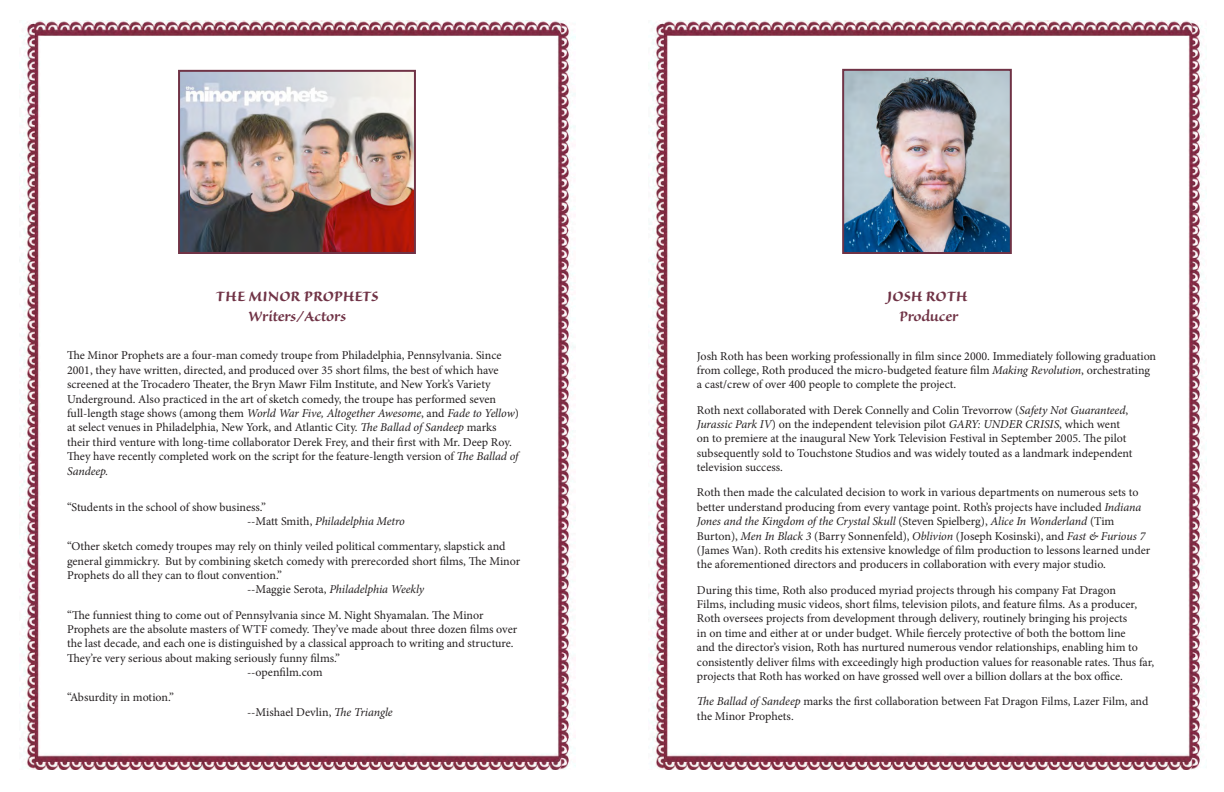
<style>
.page{position:relative;width:1224px;height:792px;background:#fff}
.page>*{position:absolute;margin:0;border:0;box-sizing:border-box;transform-origin:0 0}
.t1{font:18px "Sanvito MM 630 18";color:#703346}
.t2{font:18px "Sanvito MM 564 18";letter-spacing:-.01em;color:#703346}
.t3{font:12px/14.4px "Minion Pro";color:#231f20}
.t4{font:italic 12px "Minion Pro";letter-spacing:-.01em;color:#231f20}
.s1{font-style:italic}
.s2{font-style:normal}
</style>
<div class="page">
<img style="left:19px;top:20px;width:556px;height:749px">
<img style="left:648px;top:20px;width:556px;height:749px">
<img style="left:845px;top:72px;width:164px;height:179px">
<div style="left:842px;top:69px;width:170px;height:185px;border:2px solid #703346"></div>
<img style="left:181px;top:73px;width:232px;height:178px">
<div style="left:178px;top:70px;width:238px;height:184px;border:2px solid #703346"></div>
<p class="t1" style="left:216px;top:288px;width:164px">THE MINOR PROPHETS</p>
<p class="t2" style="left:248px;top:308px;width:99px">Writers/Actors</p>
<p class="t3" style="left:67px;top:349px;width:453px">The Minor Prophets are a four-man comedy troupe from Philadelphia, Pennsylvania. Since 2001, they have written, directed, and produced over 35 short films, the best of which have screened at the Trocadero Theater, the Bryn Mawr Film Institute, and New York’s Variety Underground. Also practiced in the art of sketch comedy, the troupe has performed seven full-length stage shows (among them <span class="s1">World War Five, Altogether Awesome</span>, and <span class="s1">Fade to Yellow</span>) at select venues in Philadelphia, New York, and Atlantic City. <span class="s1">The Ballad of Sandeep</span> marks their third venture with long-time collaborator Derek Frey, and their first with Mr. Deep Roy.<br>They have recently completed work on the script for the feature-length version of <span class="s1">The Ballad of Sandeep.</span></p>
<p class="t3" style="left:67px;top:500px;width:200px">“Students in the school of show business.”</p>
<p class="t4" style="left:247px;top:513px;width:159px"><span class="s2">--Matt Smith,</span> Philadelphia Metro</p>
<p class="t3" style="left:67px;top:539px;width:455px">“Other sketch comedy troupes may rely on thinly veiled political commentary, slapstick and general gimmickry. But by combining sketch comedy with prerecorded short films, The Minor<br>Prophets do all they can to flout convention.”</p>
<p class="t4" style="left:247px;top:581px;width:179px"><span class="s2">--Maggie Serota,</span> Philadelphia Weekly</p>
<p class="t3" style="left:67px;top:608px;width:452px">“The funniest thing to come out of Pennsylvania since M. Night Shyamalan. The Minor Prophets are the absolute masters of WTF comedy. They’ve made about three dozen films over the last decade, and each one is distinguished by a classical approach to writing and structure.<br>They’re very serious about making seriously funny films.”</p>
<p class="t3" style="left:247px;top:665px;width:77px">--openfilm.com</p>
<p class="t3" style="left:67px;top:691px;width:108px">“Absurdity in motion.”</p>
<p class="t3" style="left:247px;top:705px;width:147px">--Mishael Devlin, <span class="s1">The Triangle</span></p>
<p class="t1" style="left:887px;top:288px;width:82px">JOSH ROTH</p>
<p class="t2" style="left:899px;top:308px;width:61px">Producer</p>
<p class="t3" style="left:697px;top:349px;width:461px">Josh Roth has been working professionally in film since 2000. Immediately following graduation from college, Roth produced the micro-budgeted feature film <span class="s1">Making Revolution</span>, orchestrating a cast/crew of over 400 people to complete the project.</p>
<p class="t3" style="left:697px;top:403px;width:437px">Roth next collaborated with Derek Connelly and Colin Trevorrow (<span class="s1">Safety Not Guaranteed</span>, <span class="s1">Jurassic Park IV</span>) on the independent television pilot <span class="s1">GARY: UNDER CRISIS</span>, which went on to premiere at the inaugural New York Television Festival in September 2005. The pilot subsequently sold to Touchstone Studios and was widely touted as a landmark independent television success.</p>
<p class="t3" style="left:697px;top:485px;width:455px">Roth then made the calculated decision to work in various departments on numerous sets to better understand producing from every vantage point. Roth’s projects have included <span class="s1">Indiana Jones and the Kingdom of the Crystal Skull</span> (Steven Spielberg), <span class="s1">Alice In Wonderland</span> (Tim Burton), <span class="s1">Men In Black 3</span> (Barry Sonnenfeld), <span class="s1">Oblivion</span> (Joseph Kosinski), and <span class="s1">Fast &amp; Furious 7 </span>(James Wan). Roth credits his extensive knowledge of film production to lessons learned under the aforementioned directors and producers in collaboration with every major studio.</p>
<p class="t3" style="left:697px;top:583px;width:459px">During this time, Roth also produced myriad projects through his company Fat Dragon<br>Films, including music videos, short films, television pilots, and feature films. As a producer, Roth oversees projects from development through delivery, routinely bringing his projects<br>in on time and either at or under budget. While fiercely protective of both the bottom line<br>and the director’s vision, Roth has nurtured numerous vendor relationships, enabling him to consistently deliver films with exceedingly high production values for reasonable rates. Thus far, projects that Roth has worked on have grossed well over a billion dollars at the box office.</p>
<p class="t3" style="left:697px;top:694px;width:453px"><span class="s1">The Ballad of Sandeep</span> marks the first collaboration between Fat Dragon Films, Lazer Film, and the Minor Prophets.</p>
</div>
